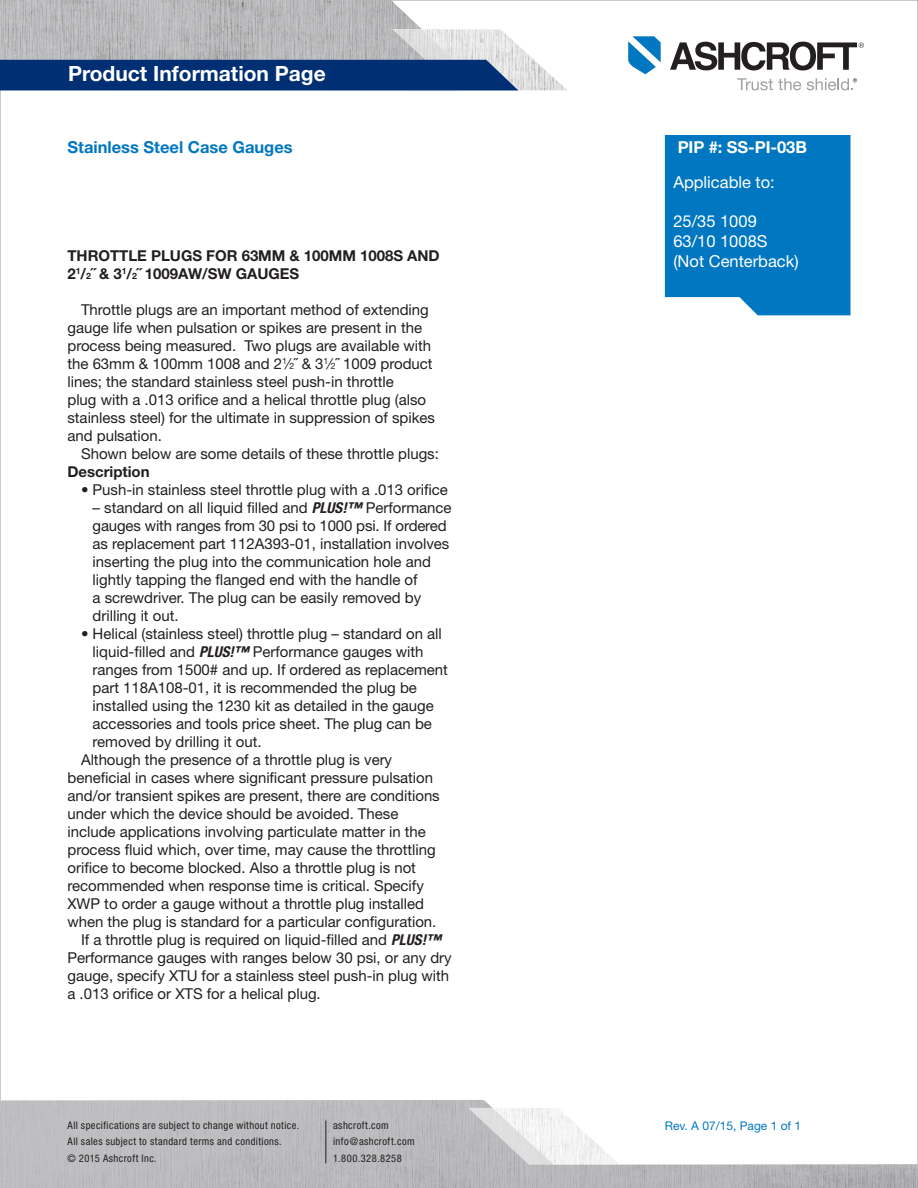
<style>
.page{position:relative;width:918px;height:1188px;background:#fff}
.page>*{position:absolute;margin:0;border:0;box-sizing:border-box;transform-origin:0 0}
.t1{font:700 21px "Helvetica Neue";color:#fff}
.t2{font:16.5px "Helvetica Neue";color:#fff}
.t3{font:700 16.5px "Helvetica Neue";color:#0077c0}
.t4{font:700 16.5px "Helvetica Neue";letter-spacing:-.005em;color:#fff}
.t5{font:15px/18px "Helvetica Neue";color:#231f20}
.t6{font:700 15px/18px "Helvetica Neue";color:#231f20}
.t7{font:12px "Helvetica Neue";color:#0077c0}
.t8{font:condensed 10.5px/16.5px "Helvetica Neue";letter-spacing:.04em;color:#231f20}
.s1{font-size:8.7px}
.s2{font-weight:700;font-style:italic;font-stretch:condensed}
</style>
<div class="page">
<hr style="left:8px;top:90px;width:451px;height:1px;background:#ceced0">
<img style="left:0;top:0;width:459px;height:29px">
<svg style="left:0;top:29px;width:567px;height:61px;background:#7085a3"></svg>
<svg style="left:737px;top:78px;width:64px;height:12px"></svg>
<svg style="left:628px;top:36px;width:33px;height:38px"></svg>
<svg style="left:670px;top:42px;width:194px;height:28px"></svg>
<svg style="left:807px;top:78px;width:50px;height:12px"></svg>
<svg style="left:0;top:1100px;width:918px;height:88px;fill:#bdbec0"></svg>
<svg style="left:468px;top:1108px;width:151px;height:57px"></svg>
<div style="left:665px;top:135px;width:185px;height:180px;background:#0077c0"></div>
<hr style="left:325px;top:1120px;width:1px;height:43px;background:#231f20">
<p class="t1" style="left:68px;top:60px;width:259px">Product Information Page</p>
<p class="t3" style="left:68px;top:137px;width:227px">Stainless Steel Case Gauges</p>
<p class="t6" style="left:68px;top:246px;width:374px">THROTTLE PLUGS FOR 63MM &amp; 100MM 1008S AND<br>2<sup>1</sup>/<span class="s1">2</span>˝ &amp; 3<sup>1</sup>/<span class="s1">2</span>˝ 1009AW/SW GAUGES</p>
<p class="t5" style="left:68px;top:300px;width:369px;text-indent:14px">Throttle plugs are an important method of extending gauge life when pulsation or spikes are present in the process being measured. Two plugs are available with the 63mm &amp; 100mm 1008 and 2<sup>1</sup>⁄<span class="s1">2</span>˝ &amp; 3<sup>1</sup>⁄<span class="s1">2</span>˝ 1009 product lines; the standard stainless steel push-in throttle<br>plug with a .013 orifice and a helical throttle plug (also stainless steel) for the ultimate in suppression of spikes and pulsation.</p>
<p class="t5" style="left:81px;top:444px;width:359px">Shown below are some details of these throttle plugs:</p>
<p class="t6" style="left:68px;top:462px;width:84px">Description</p>
<p class="t5" style="left:81px;top:480px;width:368px">• Push-in stainless steel throttle plug with a .013 orifice</p>
<p class="t5" style="left:93px;top:498px;width:360px">– standard on all liquid filled and <span class="s2">PLUS!™</span> Performance gauges with ranges from 30 psi to 1000 psi. If ordered as replacement part 112A393-01, installation involves inserting the plug into the communication hole and lightly tapping the flanged end with the handle of<br>a screwdriver. The plug can be easily removed by drilling it out.</p>
<p class="t5" style="left:93px;top:624px;width:357px;text-indent:-12px">• Helical (stainless steel) throttle plug – standard on all liquid-filled and <span class="s2">PLUS!™</span> Performance gauges with ranges from 1500# and up. If ordered as replacement part 118A108-01, it is recommended the plug be installed using the 1230 kit as detailed in the gauge accessories and tools price sheet. The plug can be removed by drilling it out.</p>
<p class="t5" style="left:68px;top:750px;width:374px;text-indent:14px">Although the presence of a throttle plug is very beneficial in cases where significant pressure pulsation and/or transient spikes are present, there are conditions under which the device should be avoided. These include applications involving particulate matter in the process fluid which, over time, may cause the throttling orifice to become blocked. Also a throttle plug is not recommended when response time is critical. Specify XWP to order a gauge without a throttle plug installed when the plug is standard for a particular configuration.</p>
<p class="t5" style="left:68px;top:930px;width:386px;text-indent:14px">If a throttle plug is required on liquid-filled and <span class="s2">PLUS!™ </span>Performance gauges with ranges below 30 psi, or any dry gauge, specify XTU for a stainless steel push-in plug with a .013 orifice or XTS for a helical plug.</p>
<p class="t8" style="left:68px;top:1117px;width:233px">All specifications are subject to change without notice.<br>All sales subject to standard terms and conditions.<br>© 2015 Ashcroft Inc.</p>
<p class="t8" style="left:333px;top:1117px;width:83px">ashcroft.com info@ashcroft.com<br>1.800.328.8258</p>
<p class="t4" style="left:678px;top:137px;width:131px">PIP #: SS-PI-03B</p>
<p class="t2" style="left:673px;top:172px;width:103px">Applicable to:</p>
<p class="t2" style="left:673px;top:212px;width:85px">25/35 1009</p>
<p class="t2" style="left:673px;top:231px;width:96px">63/10 1008S</p>
<p class="t2" style="left:673px;top:251px;width:127px">(Not Centerback)</p>
<p class="t7" style="left:665px;top:1118px;width:138px">Rev. A 07/15, Page 1 of 1</p>
</div>
